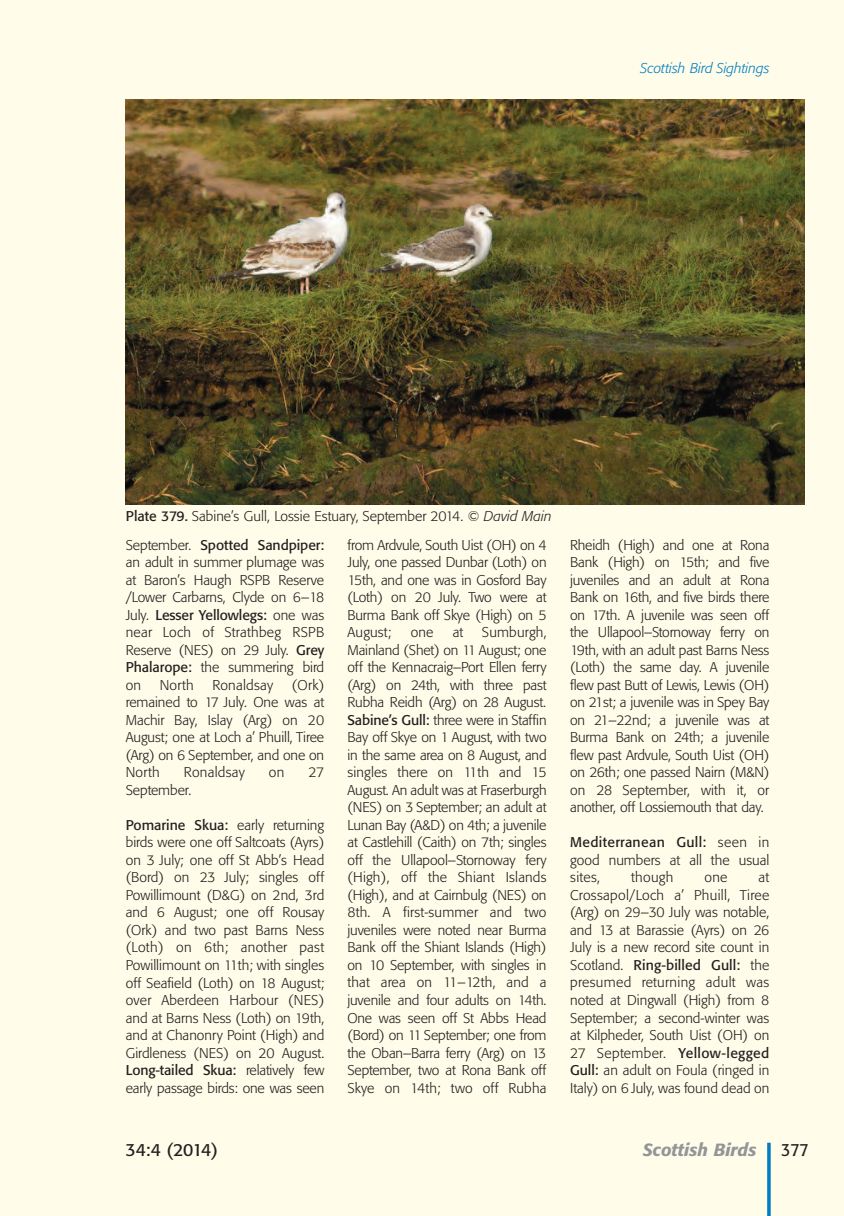
<style>
.page{position:relative;width:844px;height:1216px;background:#fff}
.page>*{position:absolute;margin:0;border:0;box-sizing:border-box;transform-origin:0 0}
.t1{font:italic 500 17.5px "Formata BQ";color:#939598}
.t2{font:17.5px "Formata BQ";color:#231f20}
.t3{font:17.5px "Formata BQ";color:#231f20;scale:.9 1}
.t4{font:300 14px/17.5px "Formata BQ";color:#231f20;text-align:justify}
.t5{font:italic 300 14px "Formata BQ";color:#007cc2}
.s1{font-weight:400}
.s2{font-style:italic}
</style>
<div class="page">
<div style="left:0;top:0;width:843px;height:1215px;background:#fffde9"></div>
<hr style="left:767px;top:1142px;width:3px;height:73px;background:#007cc2">
<img style="left:126px;top:99px;width:678px;height:406px">
<p class="t5" style="left:640px;top:62px;width:131px">Scottish Bird Sightings</p>
<p class="t4" style="left:126px;top:508px;width:427px"><span class="s1">Plate 379.</span> Sabine’s Gull, Lossie Estuary, September 2014. © <span class="s2">David Main</span></p>
<p class="t4" style="left:126px;top:537px;width:200px">September. <span class="s1">Spotted Sandpiper: </span>an adult in summer plumage was at Baron’s Haugh RSPB Reserve /Lower Carbarns, Clyde on 6–18<br>July. <span class="s1">Lesser Yellowlegs:</span> one was near Loch of Strathbeg RSPB Reserve (NES) on 29 July. <span class="s1">Grey Phalarope:</span> the summering bird on</p>
<p class="t4" style="left:160px;top:677px;width:36px">North</p>
<p class="t4" style="left:212px;top:677px;width:62px">Ronaldsay</p>
<p class="t4" style="left:126px;top:677px;width:200px;text-indent:166px">(Ork) remained to 17 July. One was at Machir Bay, Islay (Arg) on 20<br>August; one at Loch a’ Phuill, Tiree (Arg) on 6 September, and one on North</p>
<p class="t4" style="left:184px;top:764px;width:62px">Ronaldsay</p>
<p class="t4" style="left:269px;top:764px;width:17px">on</p>
<p class="t4" style="left:308px;top:764px;width:17px">27</p>
<p class="t4" style="left:126px;top:782px;width:67px">September.</p>
<p class="t4" style="left:126px;top:817px;width:200px"><span class="s1">Pomarine Skua:</span> early returning birds were one off Saltcoats (Ayrs) on 3 July; one off St Abb’s Head (Bord) on 23 July; singles off Powillimount (D&amp;G) on 2nd, 3rd and 6 August; one off Rousay (Ork) and two past Barns Ness (Loth) on 6th; another past Powillimount on 11th; with singles off Seafield (Loth) on 18 August; over Aberdeen Harbour (NES) and at Barns Ness (Loth) on 19th, and at Chanonry Point (High) and Girdleness (NES) on 20 August.<br><span class="s1">Long-tailed Skua:</span> relatively few early passage birds: one was seen</p>
<p class="t2" style="left:125px;top:1141px;width:94px">34:4 (2014)</p>
<p class="t4" style="left:347px;top:537px;width:200px">from Ardvule, South Uist (OH) on 4<br>July, one passed Dunbar (Loth) on 15th, and one was in Gosford Bay (Loth) on 20 July. Two were at Burma Bank off Skye (High) on 5<br>August;</p>
<p class="t4" style="left:347px;top:624px;width:201px;text-indent:134px">Sumburgh, Mainland (Shet) on 11 August; one off the Kennacraig–Port Ellen ferry (Arg) on 24th, with three past Rubha Reidh (Arg) on 28 August.<br><span class="s1">Sabine’s Gull:</span> three were in Staffin Bay off Skye on 1 August, with two in the same area on 8 August, and singles there on 11th and 15<br>August. An adult was at Fraserburgh (NES) on 3 September; an adult at Lunan Bay (A&amp;D) on 4th; a juvenile at Castlehill (Caith) on 7th; singles off the Ullapool–Stornoway fery (High), off the Shiant Islands (High), and at Cairnbulg (NES) on 8th. A first-summer and two juveniles were noted near Burma Bank off the Shiant Islands (High) on 10 September, with singles in that area on 11–12th, and a juvenile and four adults on 14th.<br>One was seen off St Abbs Head (Bord) on 11 September; one from the Oban–Barra ferry (Arg) on 13<br>September, two at Rona Bank off Skye on 14th; two off Rubha</p>
<p class="t4" style="left:410px;top:624px;width:24px">one</p>
<p class="t4" style="left:452px;top:624px;width:12px">at</p>
<p class="t4" style="left:570px;top:537px;width:201px">Rheidh (High) and one at Rona Bank (High) on 15th; and five juveniles and an adult at Rona Bank on 16th, and five birds there on 17th. A juvenile was seen off the Ullapool–Stornoway ferry on 19th, with an adult past Barns Ness (Loth) the same day. A juvenile flew past Butt of Lewis, Lewis (OH) on 21st; a juvenile was in Spey Bay on 21–22nd; a juvenile was at Burma Bank on 24th; a juvenile flew past Ardvule, South Uist (OH) on 26th; one passed Nairn (M&amp;N) on 28 September, with it, or another, off Lossiemouth that day.</p>
<p class="t4" style="left:570px;top:834px;width:201px"><span class="s1">Mediterranean Gull:</span> seen in good numbers at all the usual sites,</p>
<p class="t4" style="left:631px;top:869px;width:44px">though</p>
<p class="t4" style="left:704px;top:869px;width:25px">one</p>
<p class="t4" style="left:570px;top:869px;width:201px;text-indent:188px">at Crossapol/Loch a’ Phuill, Tiree (Arg) on 29–30 July was notable, and 13 at Barassie (Ayrs) on 26<br>July is a new record site count in Scotland. <span class="s1">Ring-billed Gull:</span> the presumed returning adult was noted at Dingwall (High) from 8<br>September; a second-winter was at Kilpheder, South Uist (OH) on 27 September. <span class="s1">Yellow-legged Gull:</span> an adult on Foula (ringed in Italy) on 6 July, was found dead on</p>
<p class="t1" style="left:642px;top:1141px;width:115px">Scottish Birds</p>
<p class="t3" style="left:781px;top:1141px;width:32px">377</p>
</div>
